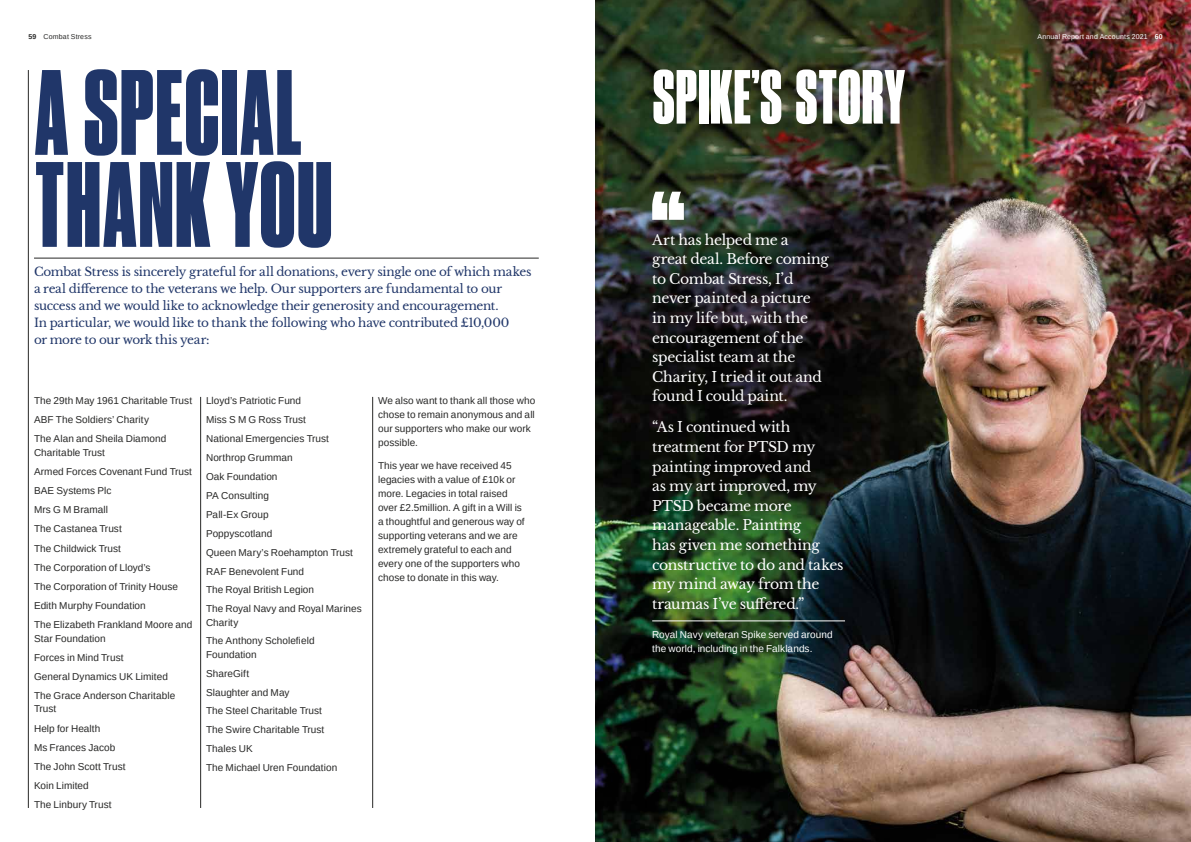
<style>
.page{position:relative;width:1191px;height:842px;background:#fff}
.page>*{position:absolute;margin:0;border:0;box-sizing:border-box;transform-origin:0 0}
.t1{font:114px/92px "Druk Condensed Super";letter-spacing:.02em;color:#203669}
.t2{font:72px "Druk Condensed Super";letter-spacing:.02em;color:#fff}
.t3{font:14px/19.6px "Libre Baskerville";letter-spacing:-.025em;color:#fff}
.t4{font:12px/17px "Libre Baskerville";letter-spacing:-.025em;color:#203669}
.t5{font:10px/19.1px "Arimo";letter-spacing:.005em;color:#282827}
.t6{font:10px/14px "Arimo";letter-spacing:.005em;color:#fff}
.t7{font:7px "Arimo";letter-spacing:.025em;color:#fff}
.t8{font:7px "Arimo";letter-spacing:.025em;color:#282827}
.s1{font-weight:700}
</style>
<div class="page">
<img style="left:595px;top:0;width:596px;height:842px">
<hr style="left:28px;top:70px;width:1px;height:738px;background:#282827">
<hr style="left:34px;top:258px;width:505px;height:1px;background:#282827">
<hr style="left:200px;top:397px;width:1px;height:411px;background:#282827">
<hr style="left:372px;top:397px;width:1px;height:411px;background:#282827">
<hr style="left:652px;top:621px;width:193px;height:1px;background:#fff">
<svg style="left:652px;top:192px;width:32px;height:28px"></svg>
<p class="t8" style="left:28px;top:32px;width:65px"><span class="s1">59</span> Combat Stress</p>
<p class="t7" style="left:1037px;top:32px;width:127px">Annual Report and Accounts 2021 <span class="s1">60</span></p>
<h1 class="t1" style="left:35px;top:65px;width:298px">A SPECIAL<br>THANK YOU</h1>
<p class="t4" style="left:34px;top:263px;width:499px">Combat Stress is sincerely grateful for all donations, every single one of which makes a real difference to the veterans we help. Our supporters are fundamental to our success and we would like to acknowledge their generosity and encouragement.<br>In particular, we would like to thank the following who have contributed £10,000<br>or more to our work this year:</p>
<h2 class="t2" style="left:653px;top:53px;width:253px">SPIKE’S STORY</h2>
<h3 class="t3" style="left:652px;top:230px;width:178px">Art has helped me a<br>great deal. Before coming to Combat Stress, I’d never painted a picture<br>in my life but, with the encouragement of the specialist team at the<br>Charity, I tried it out and found I could paint.</h3>
<h3 class="t3" style="left:652px;top:418px;width:193px">“As I continued with treatment for PTSD my painting improved and<br>as my art improved, my<br>PTSD became more manageable. Painting<br>has given me something constructive to do and takes my mind away from the traumas I’ve suffered.”</h3>
<p class="t6" style="left:652px;top:628px;width:182px">Royal Navy veteran Spike served around the world, including in the Falklands.</p>
<p class="t5" style="left:34px;top:391px;width:160px">The 29th May 1961 Charitable Trust<br>ABF The Soldiers’ Charity<br>The Alan and Sheila Diamond</p>
<p class="t5" style="left:34px;top:443px;width:160px">Charitable Trust<br>Armed Forces Covenant Fund Trust<br>BAE Systems Plc<br>Mrs G M Bramall<br>The Castanea Trust<br>The Childwick Trust<br>The Corporation of Lloyd’s<br>The Corporation of Trinity House<br>Edith Murphy Foundation<br>The Elizabeth Frankland Moore and</p>
<p class="t5" style="left:34px;top:629px;width:143px">Star Foundation<br>Forces in Mind Trust<br>General Dynamics UK Limited<br>The Grace Anderson Charitable</p>
<p class="t5" style="left:34px;top:699px;width:93px">Trust<br>Help for Health<br>Ms Frances Jacob<br>The John Scott Trust<br>Koin Limited<br>The Linbury Trust</p>
<p class="t5" style="left:378px;top:394px;width:159px;line-height:14px">We also want to thank all those who chose to remain anonymous and all our supporters who make our work possible.</p>
<p class="t5" style="left:378px;top:458px;width:148px;line-height:14px">This year we have received 45 legacies with a value of £10k or more. Legacies in total raised over £2.5million. A gift in a Will is a thoughtful and generous way of supporting veterans and we are extremely grateful to each and every one of the supporters who chose to donate in this way.</p>
<p class="t5" style="left:206px;top:391px;width:157px">Lloyd’s Patriotic Fund<br>Miss S M G Ross Trust<br>National Emergencies Trust<br>Northrop Grumman<br>Oak Foundation<br>PA Consulting<br>Pall-Ex Group<br>Poppyscotland<br>Queen Mary’s Roehampton Trust<br>RAF Benevolent Fund<br>The Royal British Legion<br>The Royal Navy and Royal Marines</p>
<p class="t5" style="left:206px;top:613px;width:110px">Charity<br>The Anthony Scholefield</p>
<p class="t5" style="left:206px;top:645px;width:133px">Foundation<br>ShareGift<br>Slaughter and May<br>The Steel Charitable Trust<br>The Swire Charitable Trust<br>Thales UK<br>The Michael Uren Foundation</p>
</div>
